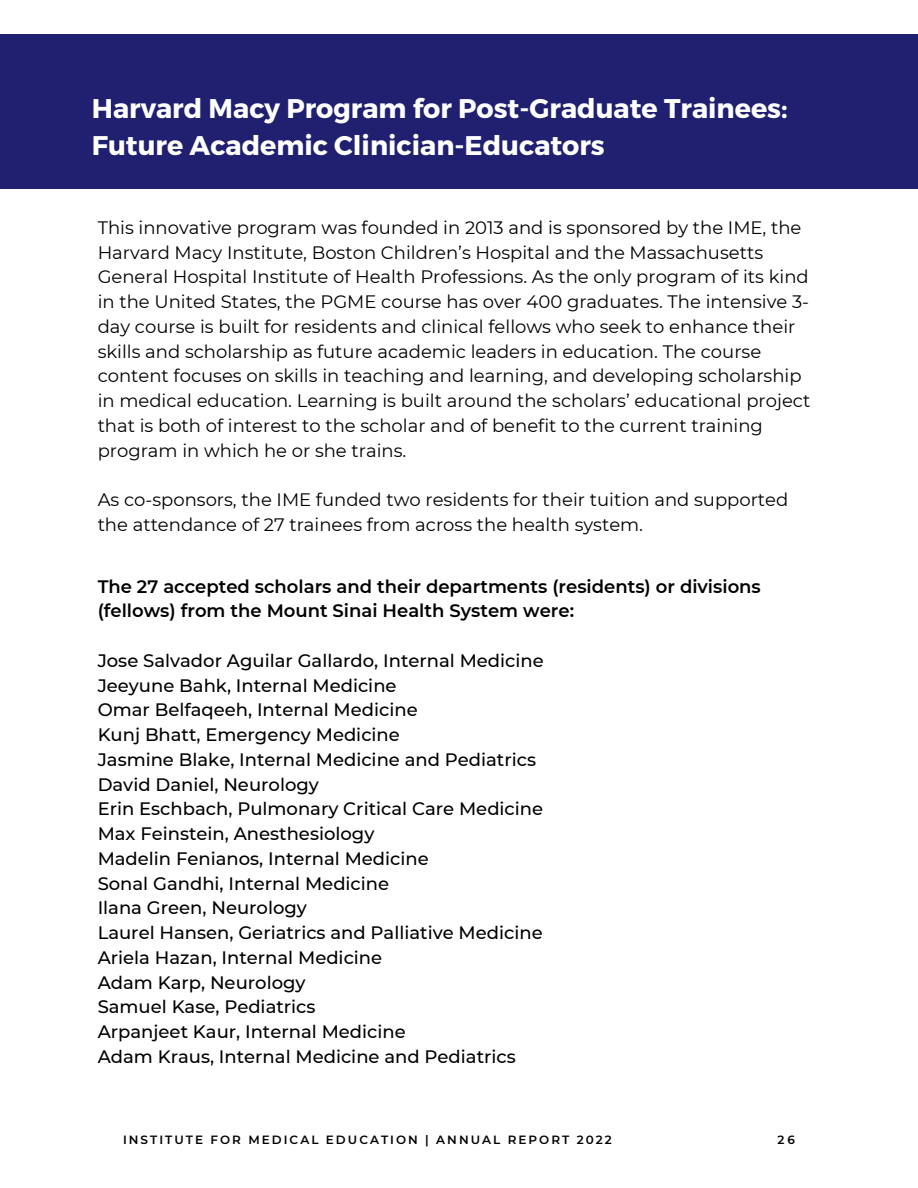
<style>
.page{position:relative;width:918px;height:1188px;background:#fff}
.page>*{position:absolute;margin:0;border:0;box-sizing:border-box;transform-origin:0 0}
.t1{font:700 27px/37.2px "Montserrat";color:#fff}
.t2{font:18px/24.8px "Montserrat";color:#000}
.t3{font:500 18px/24.8px "Montserrat";color:#000}
.t4{font:600 18px/24.8px "Montserrat";color:#000}
.t5{font:600 12px "Montserrat";letter-spacing:.17em;color:#000}
</style>
<div class="page">
<div style="left:0;top:34px;width:918px;height:154px;background:#212070"></div>
<h1 class="t1" style="left:92px;top:89px;width:697px">Harvard Macy Program for Post-Graduate Trainees:<br>Future Academic Clinician-Educators</h1>
<p class="t2" style="left:98px;top:215px;width:714px">This innovative program was founded in 2013 and is sponsored by the IME, the Harvard Macy Institute, Boston Children’s Hospital and the Massachusetts General Hospital Institute of Health Professions. As the only program of its kind in the United States, the PGME course has over 400 graduates. The intensive 3- day course is built for residents and clinical fellows who seek to enhance their skills and scholarship as future academic leaders in education. The course content focuses on skills in teaching and learning, and developing scholarship in medical education. Learning is built around the scholars’ educational project that is both of interest to the scholar and of benefit to the current training program in which he or she trains.</p>
<p class="t2" style="left:98px;top:487px;width:692px">As co-sponsors, the IME funded two residents for their tuition and supported the attendance of 27 trainees from across the health system.</p>
<p class="t4" style="left:98px;top:574px;width:665px">The 27 accepted scholars and their departments (residents) or divisions (fellows) from the Mount Sinai Health System were:</p>
<p class="t3" style="left:98px;top:648px;width:448px">Jose Salvador Aguilar Gallardo, Internal Medicine Jeeyune Bahk, Internal Medicine<br>Omar Belfaqeeh, Internal Medicine<br>Kunj Bhatt, Emergency Medicine<br>Jasmine Blake, Internal Medicine and Pediatrics David Daniel, Neurology<br>Erin Eschbach, Pulmonary Critical Care Medicine Max Feinstein, Anesthesiology<br>Madelin Fenianos, Internal Medicine<br>Sonal Gandhi, Internal Medicine<br>Ilana Green, Neurology<br>Laurel Hansen, Geriatrics and Palliative Medicine Ariela Hazan, Internal Medicine<br>Adam Karp, Neurology<br>Samuel Kase, Pediatrics<br>Arpanjeet Kaur, Internal Medicine<br>Adam Kraus, Internal Medicine and Pediatrics</p>
<p class="t5" style="left:123px;top:1132px;width:490px">INSTITUTE FOR MEDICAL EDUCATION | ANNUAL REPORT 2022</p>
<p class="t5" style="left:778px;top:1132px;width:19px">26</p>
</div>
